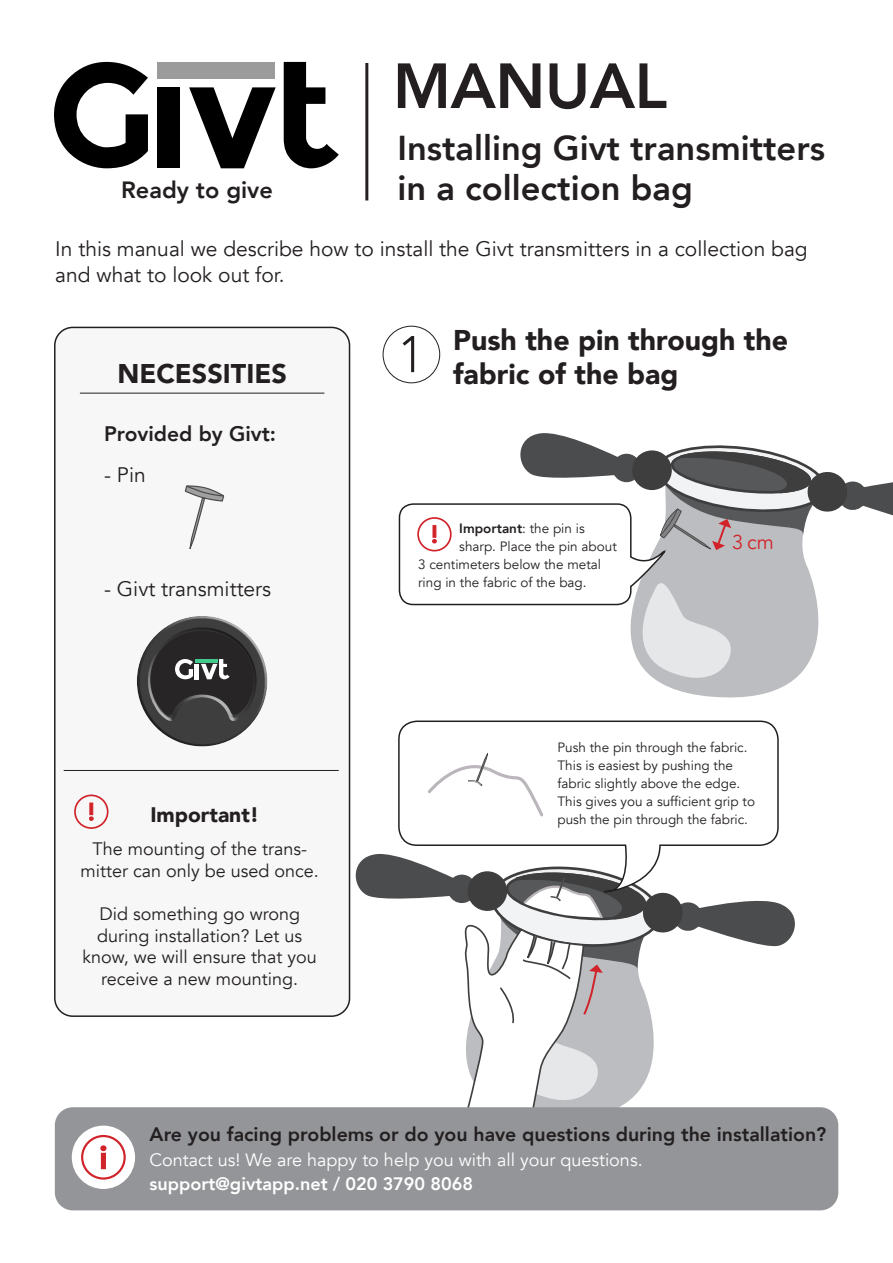
<style>
.page{position:relative;width:893px;height:1263px;background:#fff}
.page>*{position:absolute;margin:0;border:0;box-sizing:border-box;transform-origin:0 0}
.t1{font:800 63px "Avenir";letter-spacing:-.01em;color:#231f20}
.t2{font:300 51px "Avenir";color:#231f20}
.t3{font:800 34.5px/40.5px "Avenir";color:#231f20}
.t4{font:900 28.5px/34.2px "Avenir";color:#231f20}
.t5{font:900 27px "Avenir";color:#231f20}
.t6{font:800 23.55px "Avenir";color:#231f20}
.t7{font:21px/25.2px "Avenir";color:#231f20}
.t8{font:800 21px "Avenir";color:#231f20}
.t9{font:900 21px "Avenir";color:#231f20}
.t10{font:19.95px "Avenir";color:#d1232a}
.t11{font:800 19.5px "Avenir";color:#231f20}
.t12{font:18px/21.6px "Avenir";color:#231f20;text-align:center}
.t13{font:18px "Avenir";color:#fff}
.t14{font:800 18px "Avenir";color:#fff}
.t15{font:13.5px/18px "Avenir";color:#231f20}
.t16{font:800 13.5px "Avenir";color:#231f20}
.s1{font-weight:400}
</style>
<div class="page">
<div style="left:55px;top:327px;width:295px;height:689px;background:#f7f7f8;border-radius:18px"></div>
<div style="left:54px;top:327px;width:296px;height:690px;border:2px solid #231f20;border-radius:18px"></div>
<div style="left:157px;top:62px;width:118px;height:16px;background:#9b9b9b"></div>
<svg style="left:54px;top:62px;width:94px;height:106px"></svg>
<div style="left:157px;top:87px;width:22px;height:81px;background:#000"></div>
<svg style="left:284px;top:62px;width:55px;height:107px"></svg>
<svg style="left:189px;top:87px;width:87px;height:81px"></svg>
<svg style="left:184px;top:485px;width:41px;height:64px"></svg>
<hr style="left:80px;top:393px;width:244px;height:1px;background:#231f20">
<hr style="left:365px;top:63px;width:3px;height:137px;background:#231f20">
<div style="left:383px;top:326px;width:57px;height:57px;border:1px solid #231f20;border-radius:50%"></div>
<svg style="left:398px;top:433px;width:495px;height:260px"></svg>
<div style="left:417px;top:517px;width:35px;height:34px;border:2px solid #d1232a;border-radius:50%"></div>
<svg style="left:349px;top:853px;width:446px;height:254px"></svg>
<svg style="left:89px;top:802px;width:5px;height:19px"></svg>
<div style="left:74px;top:794px;width:35px;height:35px;border:2px solid #d1232a;border-radius:50%"></div>
<svg style="left:397px;top:720px;width:382px;height:175px"></svg>
<svg style="left:427px;top:753px;width:117px;height:64px"></svg>
<div style="left:138px;top:615px;width:130px;height:109px;background:#fff;opacity:.96"></div>
<div style="left:134px;top:629px;width:132px;height:119px;background:#231f20;opacity:.95"></div>
<div style="left:148px;top:625px;width:111px;height:96px;background:#231f20;opacity:.95"></div>
<svg style="left:148px;top:627px;width:109px;height:94px;background:#434343"></svg>
<hr style="left:64px;top:770px;width:275px;height:1px;background:#231f20">
<div style="left:55px;top:1107px;width:783px;height:103px;background:#939598;border-radius:18px"></div>
<div style="left:72px;top:1125px;width:63px;height:64px;background:#fff;border-radius:50%"></div>
<svg style="left:100px;top:1145px;width:7px;height:25px"></svg>
<div style="left:81px;top:1135px;width:45px;height:44px;border:2px solid #d1232a;border-radius:50%"></div>
<p class="t6" style="left:121px;top:172px;width:153px">Ready to give</p>
<p class="t1" style="left:393px;top:37px;width:276px">MANUAL</p>
<p class="t3" style="left:397px;top:128px;width:429px">Installing Givt transmitters in a collection bag</p>
<p class="t7" style="left:55px;top:237px;width:754px">In this manual we describe how to install the Givt transmitters in a collection bag and what to look out for.</p>
<p class="t5" style="left:117px;top:351px;width:171px">NECESSITIES</p>
<p class="t8" style="left:104px;top:418px;width:173px">Provided by Givt:</p>
<p class="t7" style="left:104px;top:462px;width:43px">- Pin</p>
<p class="t7" style="left:104px;top:577px;width:169px">- Givt transmitters</p>
<p class="t9" style="left:150px;top:797px;width:110px">Important!</p>
<p class="t12" style="left:92px;top:839px;width:216px">The mounting of the trans-</p>
<p class="t12" style="left:81px;top:860px;width:240px">mitter can only be used once.</p>
<p class="t12" style="left:83px;top:903px;width:236px">Did something go wrong during installation? Let us know, we will ensure that you receive a new mounting.</p>
<p class="t2" style="left:398px;top:324px;width:28px">1</p>
<p class="t4" style="left:453px;top:322px;width:337px">Push the pin through the fabric of the bag</p>
<p class="t16" style="left:459px;top:518px;width:127px">Important<span class="s1">: the pin is</span></p>
<p class="t15" style="left:459px;top:538px;width:159px">sharp. Place the pin about</p>
<p class="t15" style="left:418px;top:556px;width:184px">3 centimeters below the metal</p>
<p class="t15" style="left:418px;top:574px;width:170px">ring in the fabric of the bag.</p>
<p class="t10" style="left:732px;top:530px;width:43px">3 cm</p>
<p class="t15" style="left:557px;top:739px;width:191px">Push the pin through the fabric.</p>
<p class="t15" style="left:557px;top:757px;width:199px">This is easiest by pushing the fabric slightly above the edge.<br>This gives you a sufficient grip to push the pin through the fabric.</p>
<p class="t11" style="left:150px;top:1119px;width:678px">Are you facing problems or do you have questions during the installation?</p>
<p class="t13" style="left:150px;top:1149px;width:495px">Contact us! We are happy to help you with all your questions.</p>
<p class="t14" style="left:150px;top:1170px;width:325px">support@givtapp.net / 020 3790 8068</p>
</div>
